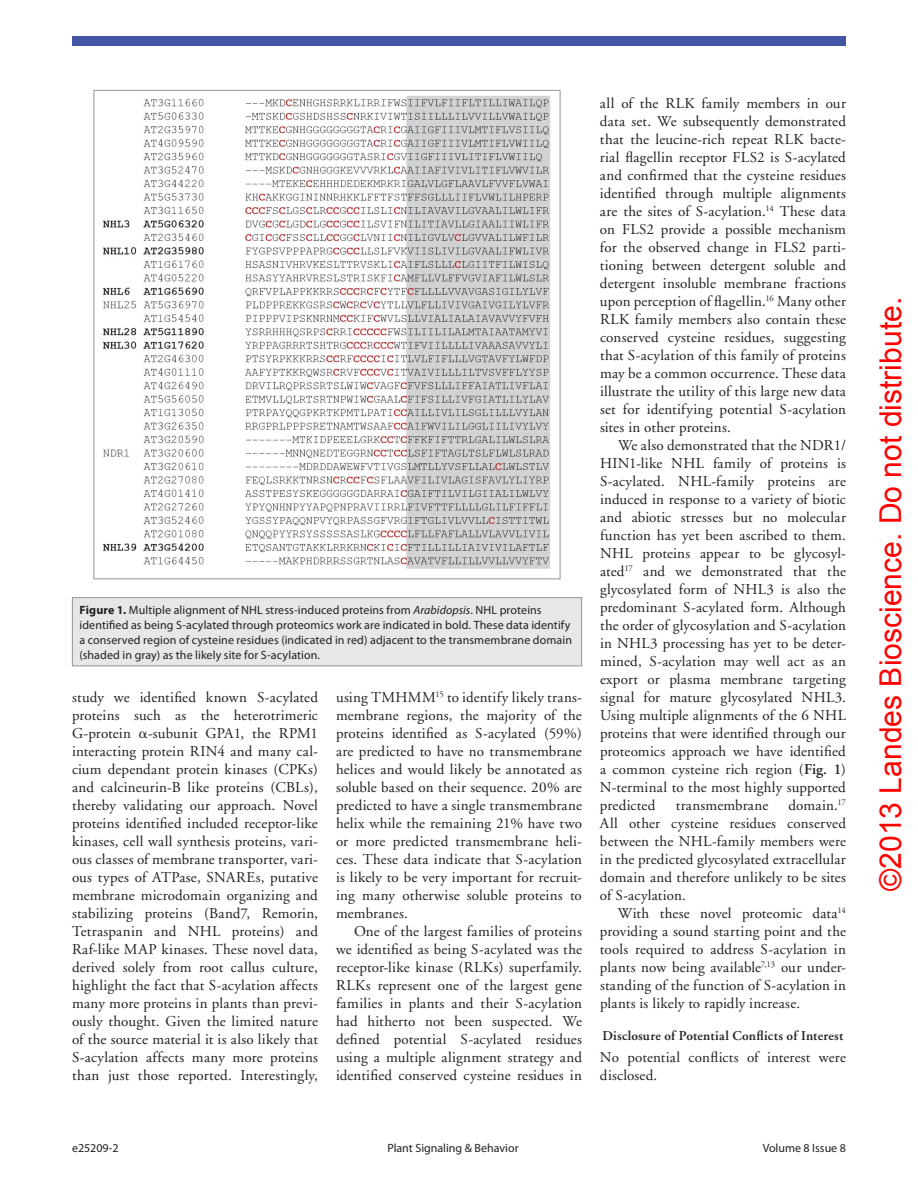
<style>
.page{position:relative;width:918px;height:1188px;background:#fff}
.page>*{position:absolute;margin:0;border:0;box-sizing:border-box;transform-origin:0 0}
.t1{font:30.15px "Arial";color:#f00}
.t2{font:15px/18px "Adobe Garamond";letter-spacing:.01em;color:#231f20;text-align:justify}
.t3{font:600 13.5px "Adobe Garamond";letter-spacing:.015em;color:#231f20}
.t4{font:12px/15px "Myriad Pro";letter-spacing:.005em;color:#231f20}
.s1{font-weight:700}
.s2{font-style:italic}
.s3{font-family:"Universal Std Greekw Math Pi"}
.s4{font-weight:600}
</style>
<div class="page">
<div style="left:72px;top:36px;width:774px;height:10px;background:#4455a4"></div>
<img style="left:103px;top:95px;width:447px;height:474px">
<div style="left:72px;top:598px;width:510px;height:68px;background:#e6e7e9"></div>
<div style="left:72px;top:597px;width:510px;height:69px;border:1px solid #939598"></div>
<p class="t4" style="left:80px;top:602px;width:494px"><span class="s1">Figure 1.</span> Multiple alignment of NH L stress-induced proteins from <span class="s2">Arabidopsis</span>. NH L proteins identified as being S-acylated through proteomics work are indicated in bold. These data identify a conserved region of cysteine residues (indicated in red) adjacent to the transmembrane domain (shaded in gray) as the likely site for S-acylation.</p>
<p class="t2" style="left:72px;top:689px;width:248px">study we identified known S-acylated proteins such as the heterotrimeric G-protein <span class="s3">α</span>-subunit GPA1, the RPM1 interacting protein RIN4 and many cal&shy;cium dependant protein kinases (CPKs) and calcineurin-B like proteins (CBLs), thereby validating our approach. Novel proteins identified included receptor-like kinases, cell wall synthesis proteins, vari&shy;ous classes of membrane transporter, vari&shy;ous types of ATPase, SNAREs, putative membrane microdomain organizing and stabilizing proteins (Band7, Remorin, Tetraspanin and NHL proteins) and Raf-like MAP kinases. These novel data, derived solely from root callus culture, highlight the fact that S-acylation affects many more proteins in plants than previ&shy;ously thought. Given the limited nature of the source material it is also likely that S-acylation affects many more proteins than just those reported. Interestingly,</p>
<p class="t2" style="left:336px;top:689px;width:248px">using TMHMM<sup>15</sup> to identify likely trans&shy;membrane regions, the majority of the proteins identified as S-acylated (59%) are predicted to have no transmembrane helices and would likely be annotated as soluble based on their sequence. 20% are predicted to have a single transmembrane helix while the remaining 21% have two or more predicted transmembrane heli&shy;ces. These data indicate that S-acylation is likely to be very important for recruit&shy;ing many otherwise soluble proteins to membranes.</p>
<p class="t2" style="left:336px;top:923px;width:248px;text-indent:18px">One of the largest families of proteins we identified as being S-acylated was the receptor-like kinase (RLKs) superfamily.<br>RLKs represent one of the largest gene families in plants and their S-acylation had hitherto not been suspected. We defined potential S-acylated residues using a multiple alignment strategy and identified conserved cysteine residues in</p>
<p class="t2" style="left:600px;top:95px;width:248px">all of the RLK family members in our data set. We subsequently demonstrated that the leucine-rich repeat RLK bacte&shy;rial flagellin receptor FLS2 is S-acylated and confirmed that the cysteine residues identified through multiple alignments are the sites of S-acylation.<sup>14</sup> These data on FLS2 provide a possible mechanism for the observed change in FLS2 parti&shy;tioning between detergent soluble and detergent insoluble membrane fractions upon perception of flagellin.<sup>16</sup> Many other RLK family members also contain these conserved cysteine residues, suggesting that S-acylation of this family of proteins may be a common occurrence. These data illustrate the utility of this large new data set for identifying potential S-acylation sites in other proteins.</p>
<p class="t2" style="left:600px;top:437px;width:248px;text-indent:18px">We also demonstrated that the NDR1/ HIN1-like NHL family of proteins is S-acylated. NHL-family proteins are induced in response to a variety of biotic and abiotic stresses but no molecular function has yet been ascribed to them.<br>NHL proteins appear to be glycosyl&shy;ated<sup>17</sup> and we demonstrated that the glycosylated form of NHL3 is also the predominant S-acylated form. Although the order of glycosylation and S-acylation in NHL3 processing has yet to be deter&shy;mined, S-acylation may well act as an export or plasma membrane targeting signal for mature glycosylated NHL3.<br>Using multiple alignments of the 6 NHL proteins that were identified through our proteomics approach we have identified a common cysteine rich region (<span class="s4">Fig. 1</span>)<br>N-terminal to the most highly supported predicted</p>
<p class="t2" style="left:600px;top:797px;width:248px;text-indent:189px">domain.<sup>17<br></sup>All other cysteine residues conserved between the NHL-family members were in the predicted glycosylated extracellular domain and therefore unlikely to be sites of S-acylation.</p>
<p class="t2" style="left:600px;top:905px;width:248px;text-indent:18px">With these novel proteomic data<sup>14 </sup>providing a sound starting point and the tools required to address S-acylation in plants now being available<sup>7,13</sup> our under&shy;standing of the function of S-acylation in plants is likely to rapidly increase.</p>
<p class="t3" style="left:603px;top:1028px;width:242px">Disclosure of Potential Conflicts of Interest</p>
<p class="t2" style="left:600px;top:1049px;width:247px">No potential conflicts of interest were disclosed.</p>
<p class="t2" style="left:676px;top:797px;width:94px">transmembrane</p>
<p class="t4" style="left:72px;top:1141px;width:48px">e25209-2</p>
<p class="t4" style="left:387px;top:1141px;width:133px">Plant Signaling &amp; Behavior</p>
<p class="t4" style="left:763px;top:1141px;width:85px">Volume 8 Issue 8</p>
<h1 class="t1" style="left:871px;top:891px;width:595px;rotate:-90deg">©2013 Landes Bioscience. Do not distribute.</h1>
</div>
